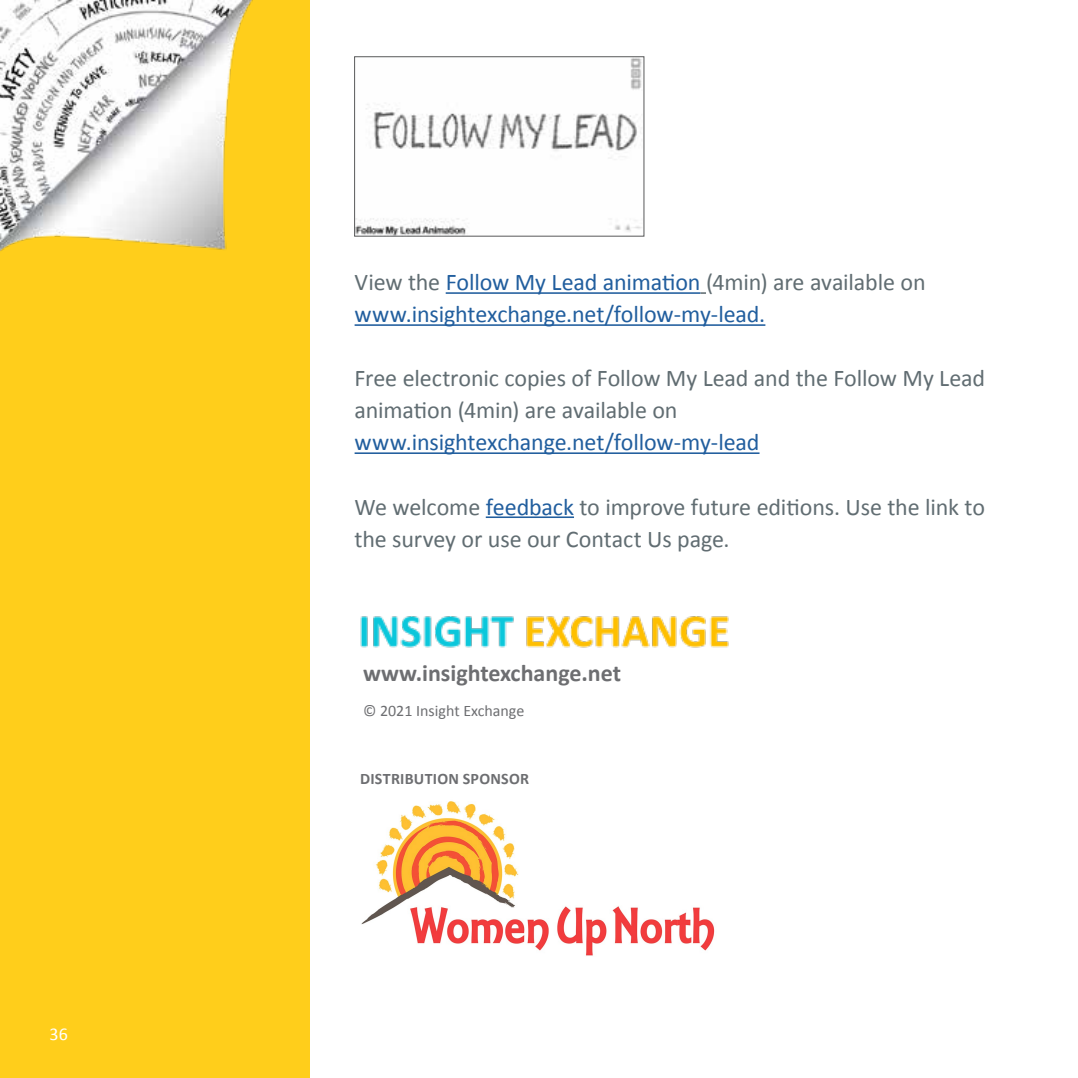
<style>
.page{position:relative;width:1078px;height:1078px;background:#fff}
.page>*{position:absolute;margin:0;border:0;box-sizing:border-box;transform-origin:0 0}
.t1{font:24px/32px "Calibri";letter-spacing:-.005em;color:#616d72}
.t2{font:24px/32px "Calibri";letter-spacing:-.01em;color:#215e9e}
.t3{font:700 24px "Calibri";color:#6d6e71}
.t4{font:18px "Calibri";color:#fff}
.t5{font:16px "Calibri";color:#6d6e71}
.t6{font:700 16px "Calibri";letter-spacing:.015em;color:#6d6e71}
.s1{color:#616d72}
.s2{color:#215e9e}
</style>
<div class="page">
<img style="left:360px;top:616px;width:369px;height:32px">
<div style="left:0;top:0;width:310px;height:1077px;background:#ffce1b"></div>
<hr style="left:445px;top:292px;width:255px;height:2px;background:#215e9e">
<hr style="left:354px;top:324px;width:411px;height:2px;background:#215e9e">
<hr style="left:354px;top:452px;width:405px;height:2px;background:#215e9e">
<hr style="left:485px;top:516px;width:89px;height:2px;background:#215e9e">
<img style="left:0;top:0;width:253px;height:251px">
<img style="left:356px;top:58px;width:286px;height:176px">
<div style="left:354px;top:56px;width:290px;height:180px;border:1px solid #58595a"></div>
<img style="left:361px;top:801px;width:354px;height:154px">
<p class="t4" style="left:50px;top:1023px;width:20px">36</p>
<p class="t2" style="left:354px;top:265px;width:572px"><span class="s1">View the</span> Follow My Lead animation <span class="s1">(4min) are available on </span>www.insightexchange.net/follow-my-lead.</p>
<p class="t1" style="left:354px;top:361px;width:631px">Free electronic copies of Follow My Lead and the Follow My Lead animation (4min) are available on</p>
<p class="t2" style="left:354px;top:425px;width:406px">www.insightexchange.net/follow-my-lead</p>
<p class="t1" style="left:354px;top:489px;width:631px">We welcome <span class="s2">feedback</span> to improve future editions. Use the link to the survey or use our Contact Us page.</p>
<p class="t3" style="left:363px;top:657px;width:259px">www.insightexchange.net</p>
<p class="t5" style="left:363px;top:700px;width:163px">© 2021 Insight Exchange</p>
<p class="t6" style="left:360px;top:768px;width:171px">DISTRIBUTION SPONSOR</p>
</div>
